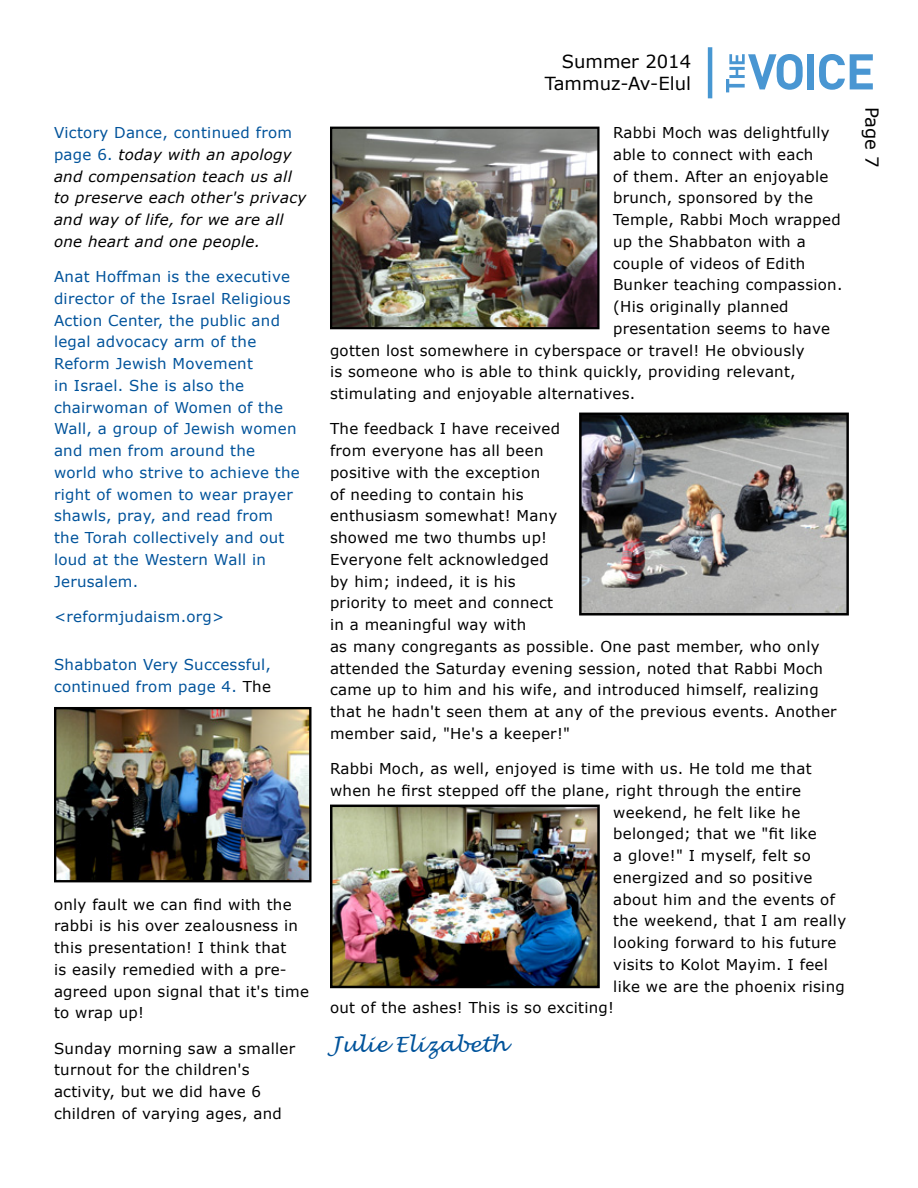
<style>
.page{position:relative;width:918px;height:1188px;background:#fff}
.page>*{position:absolute;margin:0;border:0;box-sizing:border-box;transform-origin:0 0}
.t1{font:italic 21px "Lucida Handwriting";color:#00539b}
.t2{font:18px/21.6px "Verdana";color:#000;text-align:right}
.t3{font:15px/21.8px "Verdana";letter-spacing:.02em;color:#000}
.t4{font:15px/21.8px "Verdana";letter-spacing:.02em;color:#00539b}
.t5{font:italic 15px/21.8px "Verdana";letter-spacing:.02em;color:#000}
.s1{font-style:normal;color:#00539b}
.s2{color:#000}
</style>
<div class="page">
<svg style="left:726px;top:54px;width:77px;height:38px"></svg>
<div style="left:807px;top:54px;width:7px;height:35px;background:#4996d2"></div>
<svg style="left:819px;top:54px;width:54px;height:36px"></svg>
<hr style="left:708px;top:47px;width:4px;height:51px;background:#4797d2">
<img style="left:57px;top:710px;width:252px;height:169px">
<div style="left:54px;top:707px;width:258px;height:175px;border:2px solid #000"></div>
<img style="left:333px;top:130px;width:264px;height:196px">
<div style="left:330px;top:127px;width:270px;height:202px;border:2px solid #000"></div>
<img style="left:582px;top:416px;width:264px;height:197px">
<div style="left:579px;top:413px;width:270px;height:203px;border:2px solid #000"></div>
<img style="left:333px;top:808px;width:264px;height:177px">
<div style="left:330px;top:805px;width:270px;height:183px;border:2px solid #000"></div>
<p class="t5" style="left:54px;top:121px;width:254px"><span class="s1">Victory Dance, continued from page 6.</span> today with an apology and compensation teach us all to preserve each other's privacy and way of life, for we are all one heart and one people.</p>
<p class="t4" style="left:54px;top:265px;width:247px">Anat Hoffman is the executive director of the Israel Religious<br>Action Center, the public and legal advocacy arm of the<br>Reform Jewish Movement<br>in Israel. She is also the chairwoman of Women of the<br>Wall, a group of Jewish women and men from around the world who strive to achieve the right of women to wear prayer shawls, pray, and read from the Torah collectively and out loud at the Western Wall in<br>Jerusalem.</p>
<p class="t4" style="left:54px;top:605px;width:172px">&lt;reformjudaism.org&gt;</p>
<p class="t4" style="left:54px;top:653px;width:219px">Shabbaton Very Successful, continued from page 4. <span class="s2">The</span></p>
<p class="t3" style="left:54px;top:893px;width:257px">only fault we can find with the rabbi is his over zealousness in this presentation! I think that<br>is easily remedied with a pre&shy;agreed upon signal that it's time to wrap up!</p>
<p class="t3" style="left:54px;top:1037px;width:243px">Sunday morning saw a smaller turnout for the children's activity, but we did have 6 children of varying ages, and</p>
<p class="t2" style="left:545px;top:50px;width:148px">Summer 2014<br>Tammuz-Av-Elul</p>
<p class="t3" style="left:613px;top:121px;width:218px">Rabbi Moch was delightfully</p>
<p class="t3" style="left:613px;top:143px;width:202px">able to connect with each</p>
<p class="t3" style="left:613px;top:165px;width:217px">of them. After an enjoyable</p>
<p class="t3" style="left:613px;top:186px;width:202px">brunch, sponsored by the</p>
<p class="t3" style="left:613px;top:208px;width:229px">Temple, Rabbi Moch wrapped</p>
<p class="t3" style="left:613px;top:230px;width:194px">up the Shabbaton with a</p>
<p class="t3" style="left:613px;top:252px;width:194px">couple of videos of Edith</p>
<p class="t3" style="left:613px;top:273px;width:231px">Bunker teaching compassion.</p>
<p class="t3" style="left:613px;top:295px;width:177px">(His originally planned</p>
<p class="t3" style="left:613px;top:317px;width:219px">presentation seems to have</p>
<p class="t3" style="left:330px;top:339px;width:476px">gotten lost somewhere in cyberspace or travel! He obviously</p>
<p class="t3" style="left:330px;top:360px;width:467px">is someone who is able to think quickly, providing relevant,</p>
<p class="t3" style="left:330px;top:382px;width:307px">stimulating and enjoyable alternatives.</p>
<p class="t3" style="left:330px;top:417px;width:508px">The feedback I have received<br>from everyone has all been<br>positive with the exception<br>of needing to contain his<br>enthusiasm somewhat! Many<br>showed me two thumbs up!<br>Everyone felt acknowledged<br>by him; indeed, it is his<br>priority to meet and connect<br>in a meaningful way with<br>as many congregants as possible. One past member, who only attended the Saturday evening session, noted that Rabbi Moch came up to him and his wife, and introduced himself, realizing that he hadn't seen them at any of the previous events. Another member said, "He's a keeper!"</p>
<p class="t3" style="left:330px;top:757px;width:483px">Rabbi Moch, as well, enjoyed is time with us. He told me that</p>
<p class="t3" style="left:330px;top:779px;width:473px">when he first stepped off the plane, right through the entire</p>
<p class="t3" style="left:613px;top:801px;width:189px">weekend, he felt like he</p>
<p class="t3" style="left:613px;top:822px;width:205px">belonged; that we "fit like</p>
<p class="t3" style="left:613px;top:844px;width:199px">a glove!" I myself, felt so</p>
<p class="t3" style="left:613px;top:866px;width:201px">energized and so positive</p>
<p class="t3" style="left:613px;top:888px;width:223px">about him and the events of</p>
<p class="t3" style="left:613px;top:909px;width:234px">the weekend, that I am really</p>
<p class="t3" style="left:613px;top:931px;width:225px">looking forward to his future</p>
<p class="t3" style="left:613px;top:953px;width:216px">visits to Kolot Mayim. I feel</p>
<p class="t3" style="left:613px;top:975px;width:233px">like we are the phoenix rising</p>
<p class="t3" style="left:330px;top:996px;width:286px">out of the ashes! This is so exciting!</p>
<h1 class="t1" style="left:330px;top:1032px;width:178px">Julie Elizabeth</h1>
<p class="t2" style="left:883px;top:106px;width:62px;rotate:90deg">Page 7</p>
</div>
